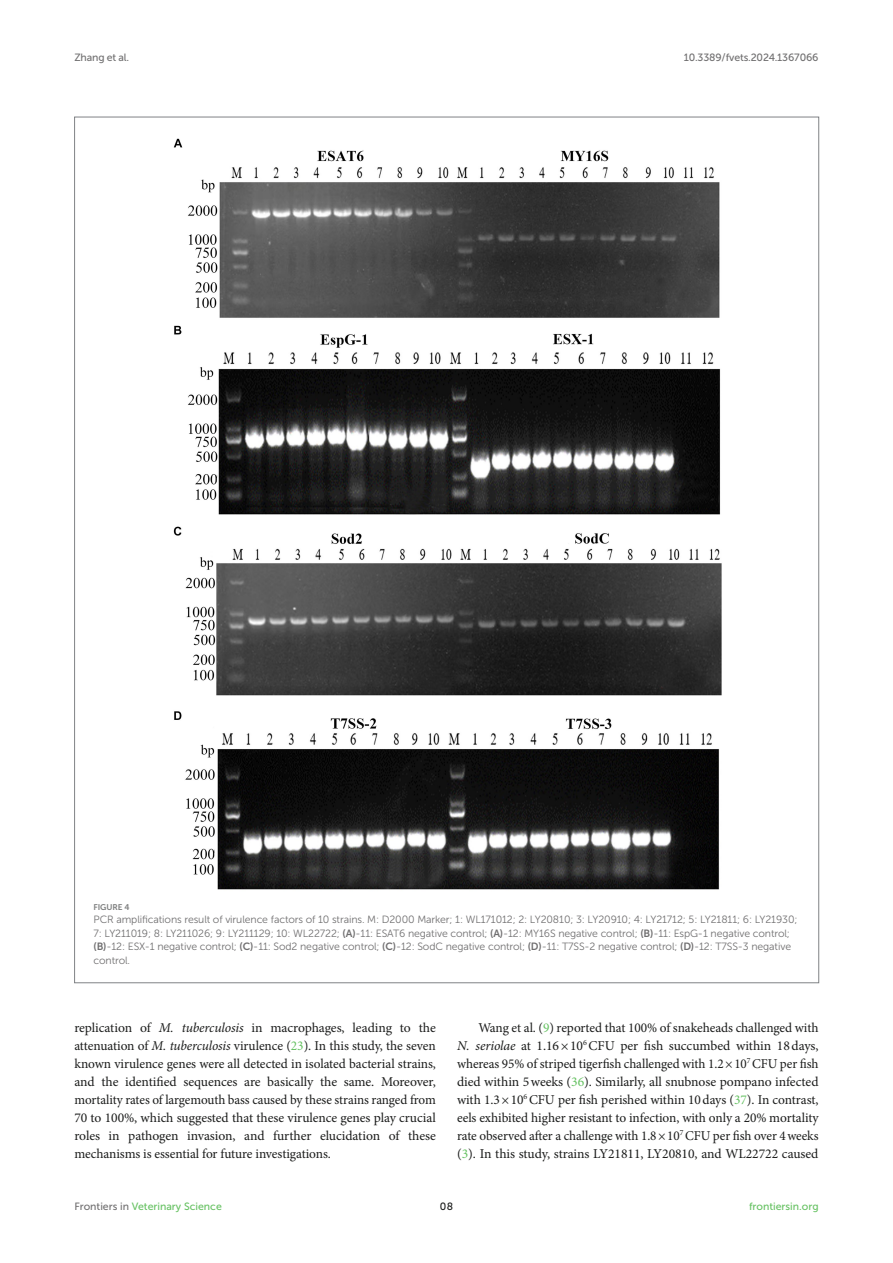
<style>
.page{position:relative;width:893px;height:1263px;background:#fff}
.page>*{position:absolute;margin:0;border:0;box-sizing:border-box;transform-origin:0 0}
.TEXT{font:13.5px/18px "Minion Pro";letter-spacing:-.005em;color:#1b1c1b;text-align:justify}
.FIG_LEG{font:10.5px/13.5px "Museo Sans 300";letter-spacing:-.01em;color:#706f70}
.t1{font:10.5px "Museo Sans 500";color:#65c161}
.t2{font:10.5px "Museo Sans 500";letter-spacing:-.015em;color:#706f70}
.t3{font:10.5px "Museo Sans 500";color:#1b1c1b}
.FIG_HD{font:8.25px "Museo Sans 700";letter-spacing:-.01em;color:#7e7f7f}
.s1{font-family:"Museo Sans 700"}
.s2{font-style:italic}
.s3{color:#65c161}
.s4{color:#706f70}
</style>
<div class="page">
<img style="left:173px;top:138px;width:549px;height:752px">
<p class="t2" style="left:74px;top:51px;width:56px">Zhang et al.</p>
<p class="t2" style="left:684px;top:51px;width:136px">10.3389/fvets.2024.1367066</p>
<p class="FIG_HD" style="left:94px;top:902px;width:37px">FIGURE 4</p>
<p class="FIG_LEG" style="left:94px;top:913px;width:705px">PCR amplifications result of virulence factors of 10 strains. M: D2000 Marker; 1: WL171012; 2: LY20810; 3: LY20910; 4: LY21712; 5: LY21811; 6: LY21930; 7: LY211019; 8: LY211026; 9: LY211129; 10: WL22722; <span class="s1">(A)</span>-11: ESAT6 negative control; <span class="s1">(A)</span>-12: MY16S negative control; <span class="s1">(B)</span>-11: EspG-1 negative control; <span class="s1">(B)</span>-12: ESX-1 negative control; <span class="s1">(C)</span>-11: Sod2 negative control; <span class="s1">(C)</span>-12: SodC negative control; <span class="s1">(D)</span>-11: T7SS-2 negative control; <span class="s1">(D)</span>-12: T7SS-3 negative control.</p>
<p class="TEXT" style="left:74px;top:1019px;width:363px">replication of <span class="s2">M. tuberculosis</span> in macrophages, leading to the attenuation of <span class="s2">M. tuberculosis</span> virulence (<span class="s3">23</span>). In this study, the seven known virulence genes were all detected in isolated bacterial strains, and the identified sequences are basically the same. Moreover, mortality rates of largemouth bass caused by these strains ranged from 70 to 100%, which suggested that these virulence genes play crucial roles in pathogen invasion, and further elucidation of these mechanisms is essential for future investigations.</p>
<p class="TEXT" style="left:457px;top:1019px;width:363px;text-indent:21px">Wang et al. (<span class="s3">9</span>) reported that 100% of snakeheads challenged with <span class="s2">N. seriolae</span> at 1.16×10<sup>6</sup> CFU per fish succumbed within 18days, whereas 95% of striped tigerfish challenged with 1.2×10<sup>7</sup> CFU per fish died within 5weeks (<span class="s3">36</span>). Similarly, all snubnose pompano infected with 1.3×10<sup>6</sup> CFU per fish perished within 10days (<span class="s3">37</span>). In contrast, eels exhibited higher resistant to infection, with only a 20% mortality rate observed after a challenge with 1.8×10<sup>7</sup> CFU per fish over 4weeks (<span class="s3">3</span>). In this study, strains LY21811, LY20810, and WL22722 caused</p>
<p class="t1" style="left:74px;top:1200px;width:149px"><span class="s4">Frontiers in</span> Veterinary Science</p>
<p class="t3" style="left:440px;top:1200px;width:15px">08</p>
<p class="t1" style="left:749px;top:1200px;width:71px">frontiersin.org</p>
</div>
